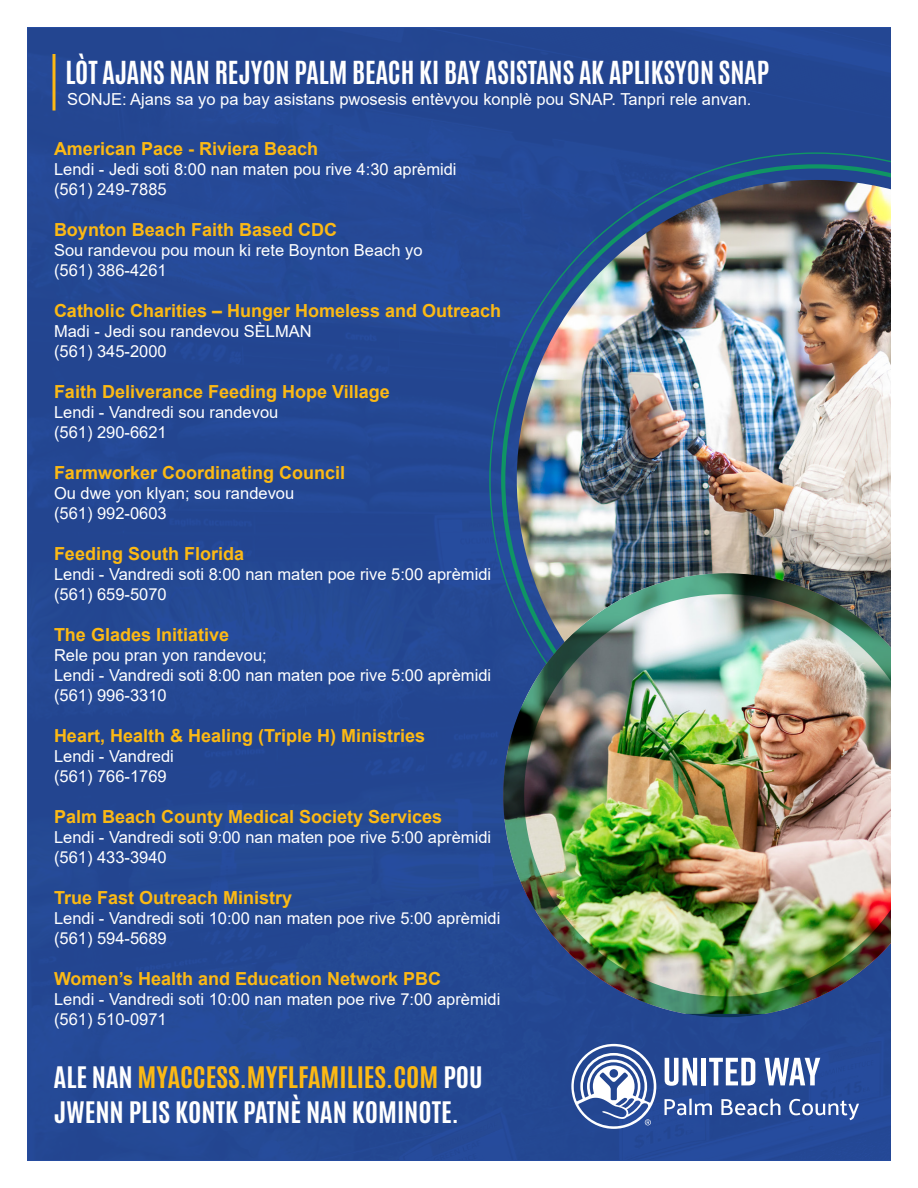
<style>
.page{position:relative;width:918px;height:1188px;background:#fff}
.page>*{position:absolute;margin:0;border:0;box-sizing:border-box;transform-origin:0 0}
.t1{font:700 27px "Antonio";color:#fff}
.t2{font:700 25.2px/35.1px "Antonio";color:#fff;scale:1.08 1}
.t3{font:700 18px "Arial";color:#fcb914}
.t4{font:16.5px/19.8px "Arial";color:#fff}
.s1{color:#fcb914}
</style>
<div class="page">
<img style="left:27px;top:27px;width:864px;height:1134px">
<h1 class="t1" style="left:66px;top:52px;width:705px">LÒT AJANS NAN REJYON PALM BEACH KI BAY ASISTANS AK APLIKSYON SNAP</h1>
<p class="t4" style="left:67px;top:89px;width:686px">SONJE: Ajans sa yo pa bay asistans pwosesis entèvyou konplè pou SNAP. Tanpri rele anvan.</p>
<p class="t3" style="left:54px;top:136px;width:266px">American Pace - Riviera Beach</p>
<p class="t4" style="left:54px;top:159px;width:404px">Lendi - Jedi soti 8:00 nan maten pou rive 4:30 aprèmidi (561) 249-7885</p>
<p class="t3" style="left:54px;top:217px;width:285px">Boynton Beach Faith Based CDC</p>
<p class="t4" style="left:54px;top:240px;width:370px">Sou randevou pou moun ki rete Boynton Beach yo (561) 386-4261</p>
<p class="t3" style="left:54px;top:298px;width:449px">Catholic Charities – Hunger Homeless and Outreach</p>
<p class="t4" style="left:54px;top:321px;width:259px">Madi - Jedi sou randevou SÈLMAN (561) 345-2000</p>
<p class="t3" style="left:54px;top:379px;width:337px">Faith Deliverance Feeding Hope Village</p>
<p class="t4" style="left:54px;top:402px;width:226px">Lendi - Vandredi sou randevou (561) 290-6621</p>
<p class="t3" style="left:54px;top:460px;width:293px">Farmworker Coordinating Council</p>
<p class="t4" style="left:54px;top:483px;width:242px">Ou dwe yon klyan; sou randevou (561) 992-0603</p>
<p class="t3" style="left:54px;top:541px;width:192px">Feeding South Florida</p>
<p class="t4" style="left:54px;top:564px;width:439px">Lendi - Vandredi soti 8:00 nan maten poe rive 5:00 aprèmidi (561) 659-5070</p>
<p class="t3" style="left:54px;top:622px;width:177px">The Glades Initiative</p>
<p class="t4" style="left:54px;top:645px;width:439px">Rele pou pran yon randevou;<br>Lendi - Vandredi soti 8:00 nan maten poe rive 5:00 aprèmidi (561) 996-3310</p>
<p class="t3" style="left:54px;top:723px;width:373px">Heart, Health &amp; Healing (Triple H) Ministries</p>
<p class="t4" style="left:54px;top:746px;width:121px">Lendi - Vandredi (561) 766-1769</p>
<p class="t3" style="left:54px;top:804px;width:390px">Palm Beach County Medical Society Services</p>
<p class="t4" style="left:54px;top:827px;width:439px">Lendi - Vandredi soti 9:00 nan maten poe rive 5:00 aprèmidi (561) 433-3940</p>
<p class="t3" style="left:54px;top:885px;width:240px">True Fast Outreach Ministry</p>
<p class="t4" style="left:54px;top:908px;width:448px">Lendi - Vandredi soti 10:00 nan maten poe rive 5:00 aprèmidi (561) 594-5689</p>
<p class="t3" style="left:54px;top:966px;width:389px">Women’s Health and Education Network PBC</p>
<p class="t4" style="left:54px;top:989px;width:448px">Lendi - Vandredi soti 10:00 nan maten poe rive 7:00 aprèmidi (561) 510-0971</p>
<h2 class="t2" style="left:54px;top:1060px;width:398px">ALE NAN <span class="s1">MYACCESS.MYFLFAMILIES.COM</span> POU<br>JWENN PLIS KONTK PATNÈ NAN KOMINOTE.</h2>
</div>
